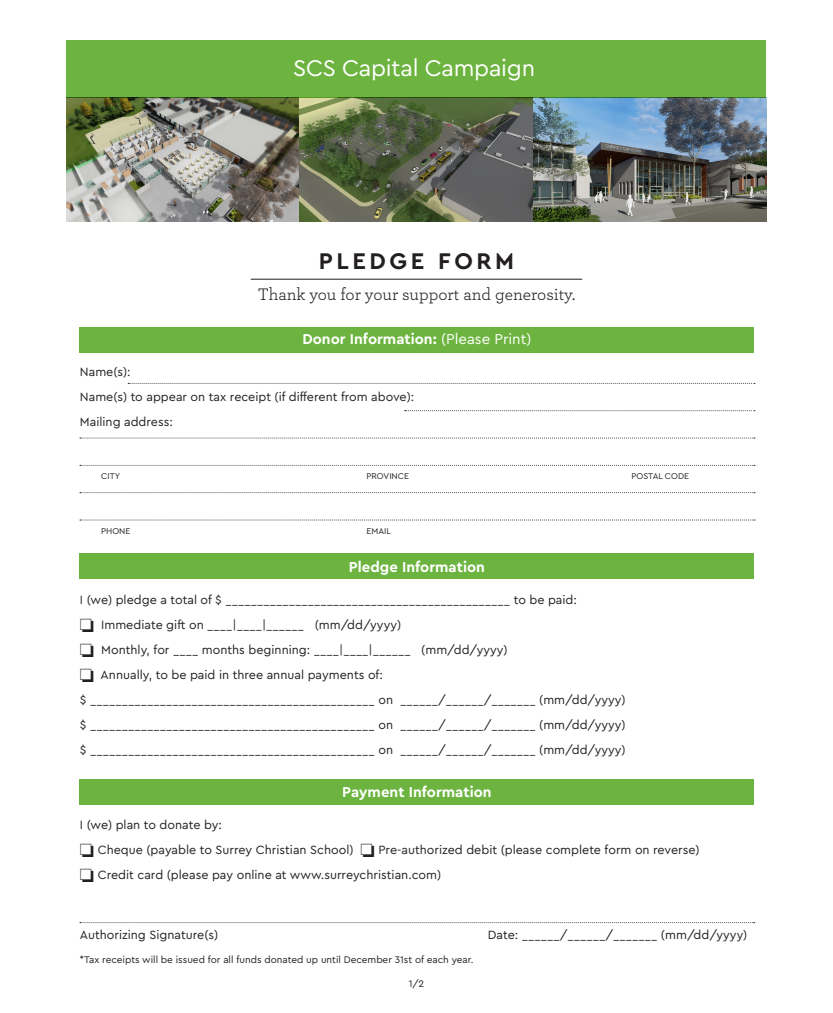
<style>
.page{position:relative;width:833px;height:1013px;background:#fff}
.page>*{position:absolute;margin:0;border:0;box-sizing:border-box;transform-origin:0 0}
.t1{font:23.75px "Cera Pro";letter-spacing:-.01em;color:#fff}
.t2{font:700 23.75px "Cera Pro";letter-spacing:.15em;color:#231f20}
.t3{font:17.5px "Archer";color:#231f20}
.t4{font:700 15px "Cera Pro";color:#fff}
.t5{font:12.5px "Cera Pro";color:#231f20}
.t6{font:10px "Cera Pro";color:#231f20}
.t7{font:8.75px "Cera Pro";color:#231f20}
.s1{font-weight:400}
</style>
<div class="page">
<svg style="left:404px;top:410px;width:351px;height:1px"></svg>
<svg style="left:80px;top:519px;width:675px;height:1px"></svg>
<svg style="left:128px;top:383px;width:627px;height:1px"></svg>
<hr style="left:251px;top:279px;width:331px;height:1px;background:#231f20">
<svg style="left:80px;top:492px;width:675px;height:1px"></svg>
<svg style="left:80px;top:465px;width:675px;height:1px"></svg>
<svg style="left:80px;top:438px;width:675px;height:1px"></svg>
<svg style="left:80px;top:922px;width:674px;height:1px"></svg>
<img style="left:67px;top:98px;width:699px;height:124px">
<div style="left:67px;top:40px;width:699px;height:58px;background:#6cb43f"></div>
<div style="left:80px;top:327px;width:674px;height:25px;background:#6cb43f"></div>
<div style="left:80px;top:553px;width:674px;height:25px;background:#6cb43f"></div>
<div style="left:80px;top:779px;width:674px;height:25px;background:#6cb43f"></div>
<p class="t1" style="left:293px;top:52px;width:244px">SCS Capital Campaign</p>
<p class="t2" style="left:319px;top:245px;width:197px">PLEDGE FORM</p>
<p class="t3" style="left:258px;top:282px;width:319px">Thank you for your support and generosity.</p>
<p class="t4" style="left:302px;top:329px;width:230px">Donor Information: <span class="s1">(Please Print)</span></p>
<p class="t5" style="left:80px;top:364px;width:52px">Name(s):</p>
<p class="t5" style="left:80px;top:389px;width:336px">Name(s) to appear on tax receipt (if different from above):</p>
<p class="t5" style="left:80px;top:414px;width:94px">Mailing address:</p>
<p class="t7" style="left:101px;top:470px;width:20px">CITY</p>
<p class="t7" style="left:101px;top:525px;width:31px">PHONE</p>
<p class="t7" style="left:366px;top:470px;width:44px">PROVINCE</p>
<p class="t7" style="left:366px;top:525px;width:26px">EMAIL</p>
<p class="t7" style="left:631px;top:470px;width:59px">POSTAL CODE</p>
<p class="t4" style="left:349px;top:556px;width:137px">Pledge Information</p>
<p class="t5" style="left:80px;top:591px;width:498px">I (we) pledge a total of $ _____________________________________________ to be paid:</p>
<p class="t5" style="left:80px;top:616px;width:323px">□ Immediate gift on ____|____|______ (mm/dd/yyyy)</p>
<p class="t5" style="left:80px;top:641px;width:429px">□ Monthly, for ____ months beginning: ____|____|______ (mm/dd/yyyy)</p>
<p class="t5" style="left:80px;top:666px;width:304px">□ Annually, to be paid in three annual payments of:</p>
<p class="t5" style="left:80px;top:691px;width:547px">$ _____________________________________________ on ______/______/_______ (mm/dd/yyyy)</p>
<p class="t5" style="left:80px;top:716px;width:547px">$ _____________________________________________ on ______/______/_______ (mm/dd/yyyy)</p>
<p class="t5" style="left:80px;top:741px;width:547px">$ _____________________________________________ on ______/______/_______ (mm/dd/yyyy)</p>
<p class="t4" style="left:342px;top:781px;width:151px">Payment Information</p>
<p class="t5" style="left:80px;top:816px;width:144px">I (we) plan to donate by:</p>
<p class="t5" style="left:80px;top:841px;width:621px">□ Cheque (payable to Surrey Christian School) □ Pre-authorized debit (please complete form on reverse)</p>
<p class="t5" style="left:80px;top:866px;width:363px">□ Credit card (please pay online at www.surreychristian.com)</p>
<p class="t5" style="left:80px;top:926px;width:140px">Authorizing Signature(s)</p>
<p class="t5" style="left:488px;top:926px;width:261px">Date: ______/______/_______ (mm/dd/yyyy)</p>
<p class="t6" style="left:80px;top:953px;width:395px">*Tax receipts will be issued for all funds donated up until December 31st of each year.</p>
<p class="t6" style="left:409px;top:977px;width:17px">1/2</p>
</div>
